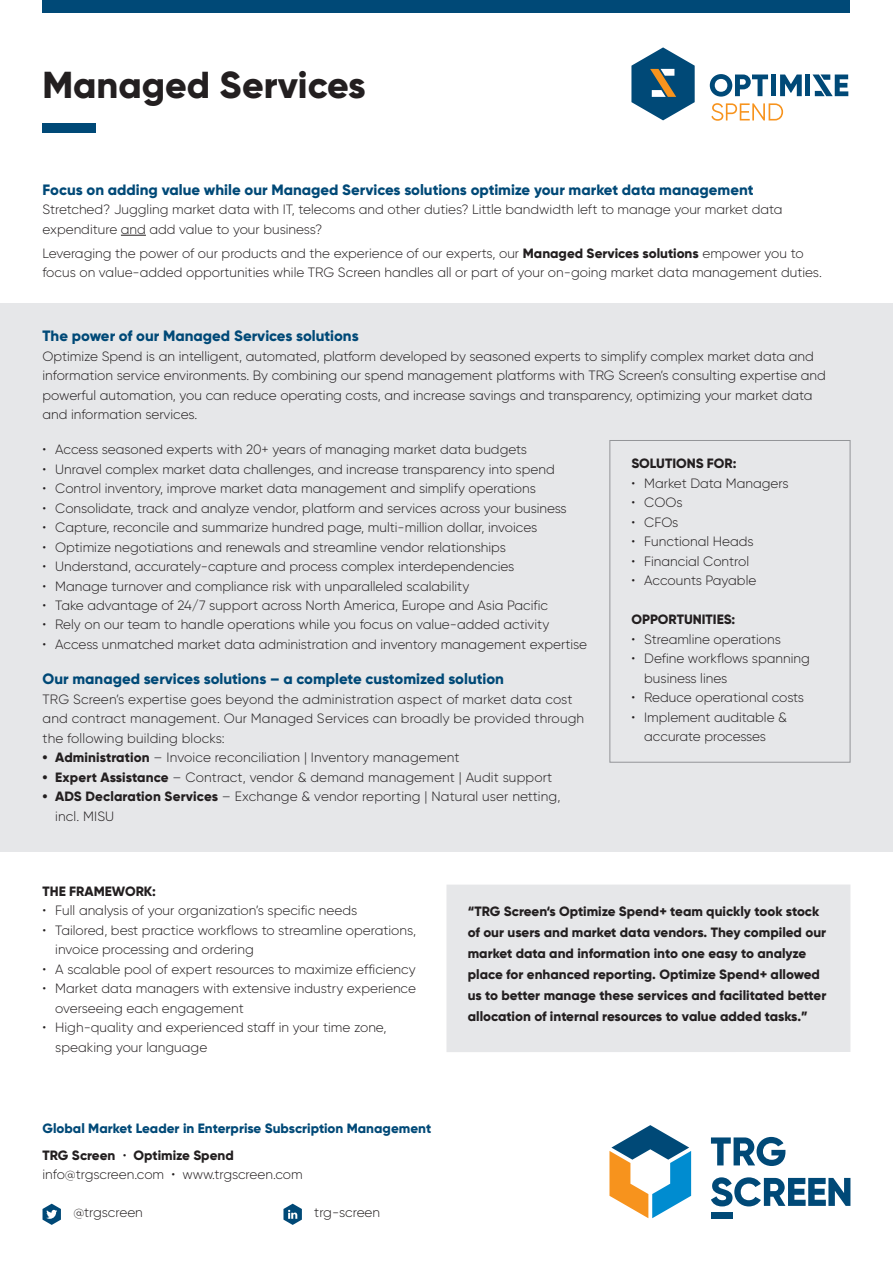
<style>
.page{position:relative;width:893px;height:1263px;background:#fff}
.page>*{position:absolute;margin:0;border:0;box-sizing:border-box;transform-origin:0 0}
.t1{font:800 37.5px "Gilroy";color:#231f20}
.t2{font:800 15px "Gilroy";color:#004977}
.t3{font:300 13.5px/19.5px "Gilroy";color:#231f20}
.t4{font:800 13.5px/21px "Gilroy";color:#231f20}
.t5{font:800 13.5px/26.7px "Gilroy";color:#004977}
.s1{font-weight:800}
.s2{color:#231f20}
.s3{font-weight:300;color:#231f20}
</style>
<div class="page">
<div style="left:43px;top:0;width:807px;height:13px;background:#004977"></div>
<div style="left:0;top:303px;width:893px;height:548px;background:#e6e7e9"></div>
<div style="left:446px;top:884px;width:404px;height:168px;background:#e6e7e9"></div>
<div style="left:609px;top:440px;width:241px;height:322px;border:1px solid #939598"></div>
<svg style="left:121px;top:235px;width:25px;height:1px"></svg>
<svg style="left:710px;top:74px;width:58px;height:23px"></svg>
<div style="left:771px;top:75px;width:5px;height:21px;background:#004977"></div>
<svg style="left:780px;top:75px;width:22px;height:21px"></svg>
<div style="left:805px;top:75px;width:5px;height:21px;background:#004977"></div>
<svg style="left:812px;top:74px;width:36px;height:22px"></svg>
<svg style="left:711px;top:103px;width:72px;height:18px"></svg>
<svg style="left:631px;top:47px;width:64px;height:73px"></svg>
<svg style="left:711px;top:1177px;width:139px;height:29px"></svg>
<svg style="left:711px;top:1137px;width:74px;height:29px"></svg>
<div style="left:711px;top:1212px;width:22px;height:6px;background:#004977"></div>
<svg style="left:609px;top:1125px;width:82px;height:93px"></svg>
<svg style="left:283px;top:1204px;width:19px;height:21px"></svg>
<svg style="left:43px;top:1204px;width:18px;height:21px"></svg>
<div style="left:43px;top:123px;width:53px;height:10px;background:#004977"></div>
<h1 class="t1" style="left:43px;top:61px;width:325px">Managed Services</h1>
<p class="t2" style="left:43px;top:180px;width:713px">Focus on adding value while our Managed Services solutions optimize your market data management</p>
<p class="t3" style="left:43px;top:200px;width:741px">Stretched? Juggling market data with IT, telecoms and other duties? Little bandwidth left to manage your market data expenditure and add value to your business?</p>
<p class="t3" style="left:43px;top:243px;width:781px">Leveraging the power of our products and the experience of our experts, our <span class="s1">Managed Services solutions</span> empower you to focus on value-added opportunities while TRG Screen handles all or part of your on-going market data management duties.</p>
<p class="t2" style="left:43px;top:327px;width:318px">The power of our Managed Services solutions</p>
<p class="t3" style="left:43px;top:346px;width:785px">Optimize Spend is an intelligent, automated, platform developed by seasoned experts to simplify complex market data and information service environments. By combining our spend management platforms with TRG Screen’s consulting expertise and powerful automation, you can reduce operating costs, and increase savings and transparency, optimizing your market data and information services.</p>
<p class="t3" style="left:43px;top:439px;width:486px">• Access seasoned experts with 20+ years of managing market data budgets</p>
<p class="t3" style="left:43px;top:459px;width:514px">• Unravel complex market data challenges, and increase transparency into spend</p>
<p class="t3" style="left:43px;top:478px;width:495px">• Control inventory, improve market data management and simplify operations</p>
<p class="t3" style="left:43px;top:498px;width:526px">• Consolidate, track and analyze vendor, platform and services across your business</p>
<p class="t3" style="left:43px;top:517px;width:496px">• Capture, reconcile and summarize hundred page, multi-million dollar, invoices</p>
<p class="t3" style="left:43px;top:537px;width:465px">• Optimize negotiations and renewals and streamline vendor relationships</p>
<p class="t3" style="left:43px;top:556px;width:473px">• Understand, accurately-capture and process complex interdependencies</p>
<p class="t3" style="left:43px;top:576px;width:428px">• Manage turnover and compliance risk with unparalleled scalability</p>
<p class="t3" style="left:43px;top:595px;width:507px">• Take advantage of 24/7 support across North America, Europe and Asia Pacific</p>
<p class="t3" style="left:43px;top:615px;width:508px">• Rely on our team to handle operations while you focus on value-added activity</p>
<p class="t3" style="left:43px;top:634px;width:546px">• Access unmatched market data administration and inventory management expertise</p>
<p class="t2" style="left:43px;top:669px;width:463px">Our managed services solutions – a complete customized solution</p>
<p class="t3" style="left:43px;top:689px;width:543px">TRG Screen’s expertise goes beyond the administration aspect of market data cost and contract management. Our Managed Services can broadly be provided through the following building blocks:</p>
<p class="t3" style="left:43px;top:747px;width:419px"><span class="s1">• Administration</span> – Invoice reconciliation | Inventory management</p>
<p class="t3" style="left:43px;top:767px;width:511px"><span class="s1">• Expert Assistance</span> – Contract, vendor &amp; demand management | Audit support</p>
<p class="t3" style="left:55px;top:786px;width:507px;text-indent:-13px"><span class="s1">• ADS Declaration Services</span> – Exchange &amp; vendor reporting | Natural user netting, incl. MISU</p>
<p class="t4" style="left:631px;top:453px;width:107px">SOLUTIONS FOR:</p>
<p class="t3" style="left:631px;top:473px;width:159px">• Market Data Managers</p>
<p class="t3" style="left:631px;top:492px;width:53px">• COOs</p>
<p class="t3" style="left:631px;top:512px;width:49px">• CFOs</p>
<p class="t3" style="left:631px;top:531px;width:124px">• Functional Heads</p>
<p class="t3" style="left:631px;top:551px;width:119px">• Financial Control</p>
<p class="t3" style="left:631px;top:570px;width:126px">• Accounts Payable</p>
<p class="t4" style="left:631px;top:609px;width:105px">OPPORTUNITIES:</p>
<p class="t3" style="left:631px;top:629px;width:151px">• Streamline operations</p>
<p class="t3" style="left:644px;top:648px;width:167px;text-indent:-13px">• Define workflows spanning business lines</p>
<p class="t3" style="left:631px;top:687px;width:174px">• Reduce operational costs</p>
<p class="t3" style="left:644px;top:707px;width:144px;text-indent:-13px">• Implement auditable &amp; accurate processes</p>
<p class="t4" style="left:43px;top:880px;width:115px">THE FRAMEWORK:</p>
<p class="t3" style="left:43px;top:901px;width:316px">• Full analysis of your organization’s specific needs</p>
<p class="t3" style="left:55px;top:920px;width:362px;text-indent:-13px">• Tailored, best practice workflows to streamline operations, invoice processing and ordering</p>
<p class="t3" style="left:43px;top:959px;width:375px">• A scalable pool of expert resources to maximize efficiency</p>
<p class="t3" style="left:55px;top:979px;width:362px;text-indent:-13px">• Market data managers with extensive industry experience overseeing each engagement</p>
<p class="t3" style="left:55px;top:1018px;width:333px;text-indent:-13px">• High-quality and experienced staff in your time zone, speaking your language</p>
<p class="t5" style="left:43px;top:1115px;width:390px">Global Market Leader in Enterprise Subscription Management<br><span class="s2">TRG Screen</span> <span class="s3">•</span> <span class="s2">Optimize Spend</span></p>
<p class="t3" style="left:43px;top:1164px;width:262px">info@trgscreen.com • www.trgscreen.com</p>
<p class="t3" style="left:73px;top:1202px;width:71px">@trgscreen</p>
<p class="t3" style="left:314px;top:1202px;width:67px">trg-screen</p>
<p class="t4" style="left:468px;top:900px;width:360px">“TRG Screen‘s Optimize Spend+ team quickly took stock of our users and market data vendors. They compiled our market data and information into one easy to analyze place for enhanced reporting. Optimize Spend+ allowed us to better manage these services and facilitated better allocation of internal resources to value added tasks.”</p>
</div>
